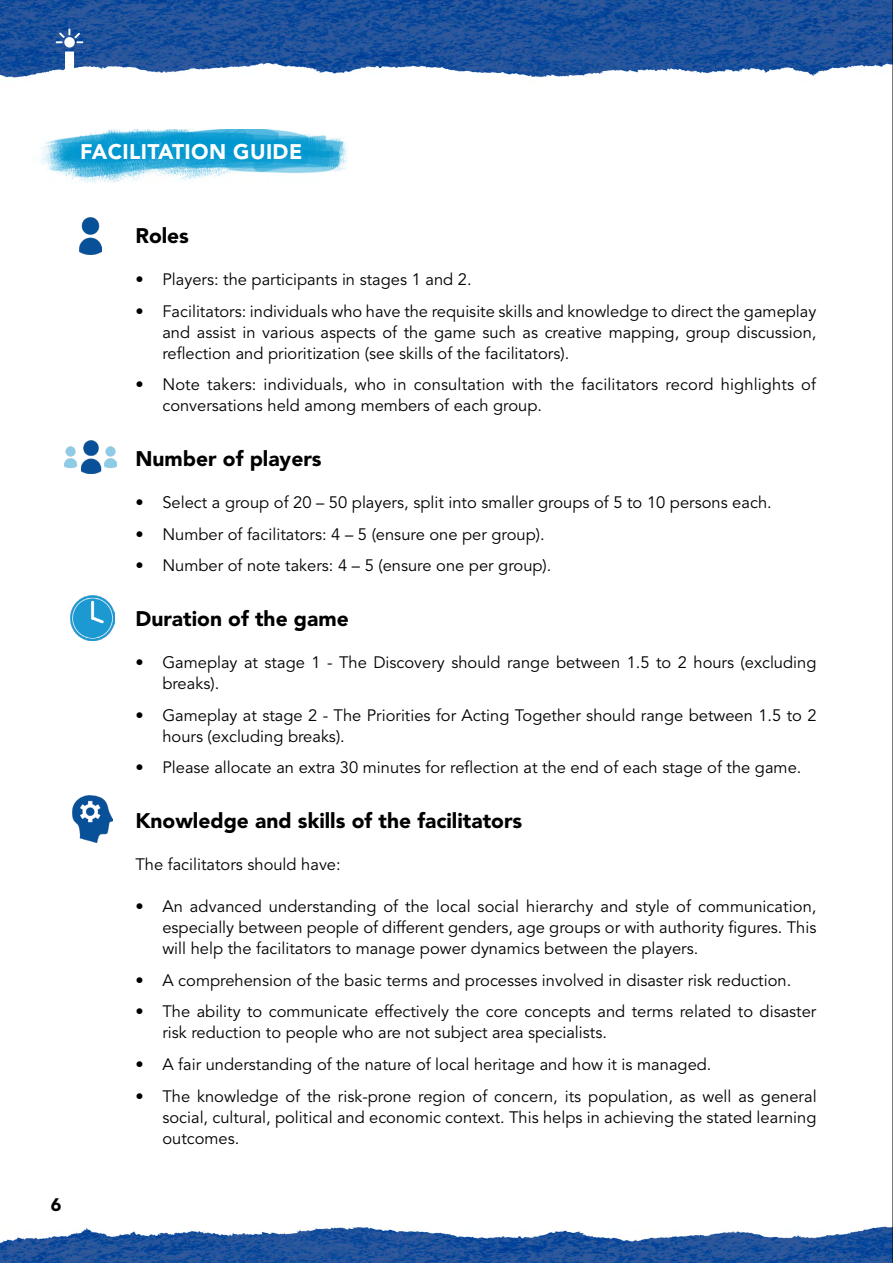
<style>
.page{position:relative;width:893px;height:1263px;background:#fff}
.page>*{position:absolute;margin:0;border:0;box-sizing:border-box;transform-origin:0 0}
.t1{font:900 21px "Avenir LT Std";color:#000}
.t2{font:900 21px "Avenir LT Std";letter-spacing:.02em;color:#fff}
.t3{font:900 18px "Avenir LT Std";color:#000}
.t4{font:16.5px/21px "Avenir LT Std";color:#000}
</style>
<div class="page">
<img style="left:0;top:0;width:892px;height:78px">
<img style="left:0;top:1226px;width:892px;height:37px">
<svg style="left:56px;top:29px;width:27px;height:49px"></svg>
<img style="left:40px;top:129px;width:307px;height:53px">
<img style="left:79px;top:217px;width:23px;height:37px">
<img style="left:65px;top:441px;width:51px;height:32px">
<img style="left:71px;top:596px;width:44px;height:44px">
<img style="left:72px;top:795px;width:40px;height:48px">
<hr style="left:892px;top:0;width:1px;height:1263px;background:#000">
<p class="t2" style="left:80px;top:139px;width:224px">FACILITATION GUIDE</p>
<p class="t3" style="left:51px;top:1194px;width:12px">6</p>
<p class="t1" style="left:135px;top:223px;width:55px">Roles</p>
<p class="t4" style="left:135px;top:269px;width:338px">• Players: the participants in stages 1 and 2.</p>
<p class="t4" style="left:162px;top:301px;width:656px;text-align:justify;text-indent:-27px">• Facilitators: individuals who have the requisite skills and knowledge to direct the gameplay and assist in various aspects of the game such as creative mapping, group discussion, reflection and prioritization (see skills of the facilitators).</p>
<p class="t4" style="left:162px;top:375px;width:655px;text-indent:-27px">• Note takers: individuals, who in consultation with the facilitators record highlights of conversations held among members of each group.</p>
<p class="t1" style="left:135px;top:446px;width:188px">Number of players</p>
<p class="t4" style="left:135px;top:492px;width:638px">• Select a group of 20 – 50 players, split into smaller groups of 5 to 10 persons each.</p>
<p class="t4" style="left:135px;top:524px;width:411px">• Number of facilitators: 4 – 5 (ensure one per group).</p>
<p class="t4" style="left:135px;top:556px;width:418px">• Number of note takers: 4 – 5 (ensure one per group).</p>
<p class="t1" style="left:135px;top:606px;width:215px">Duration of the game</p>
<p class="t4" style="left:162px;top:652px;width:655px;text-indent:-27px">• Gameplay at stage 1 - The Discovery should range between 1.5 to 2 hours (excluding breaks).</p>
<p class="t4" style="left:162px;top:705px;width:656px;text-indent:-27px">• Gameplay at stage 2 - The Priorities for Acting Together should range between 1.5 to 2 hours (excluding breaks).</p>
<p class="t4" style="left:135px;top:758px;width:667px">• Please allocate an extra 30 minutes for reflection at the end of each stage of the game.</p>
<p class="t1" style="left:135px;top:808px;width:388px">Knowledge and skills of the facilitators</p>
<p class="t4" style="left:135px;top:854px;width:207px">The facilitators should have:</p>
<p class="t4" style="left:162px;top:896px;width:656px;text-align:justify;text-indent:-27px">• An advanced understanding of the local social hierarchy and style of communication, especially between people of different genders, age groups or with authority figures. This will help the facilitators to manage power dynamics between the players.</p>
<p class="t4" style="left:135px;top:970px;width:657px">• A comprehension of the basic terms and processes involved in disaster risk reduction.</p>
<p class="t4" style="left:162px;top:1002px;width:655px;text-indent:-27px">• The ability to communicate effectively the core concepts and terms related to disaster risk reduction to people who are not subject area specialists.</p>
<p class="t4" style="left:135px;top:1054px;width:578px">• A fair understanding of the nature of local heritage and how it is managed.</p>
<p class="t4" style="left:162px;top:1086px;width:656px;text-align:justify;text-indent:-27px">• The knowledge of the risk-prone region of concern, its population, as well as general social, cultural, political and economic context. This helps in achieving the stated learning outcomes.</p>
</div>
